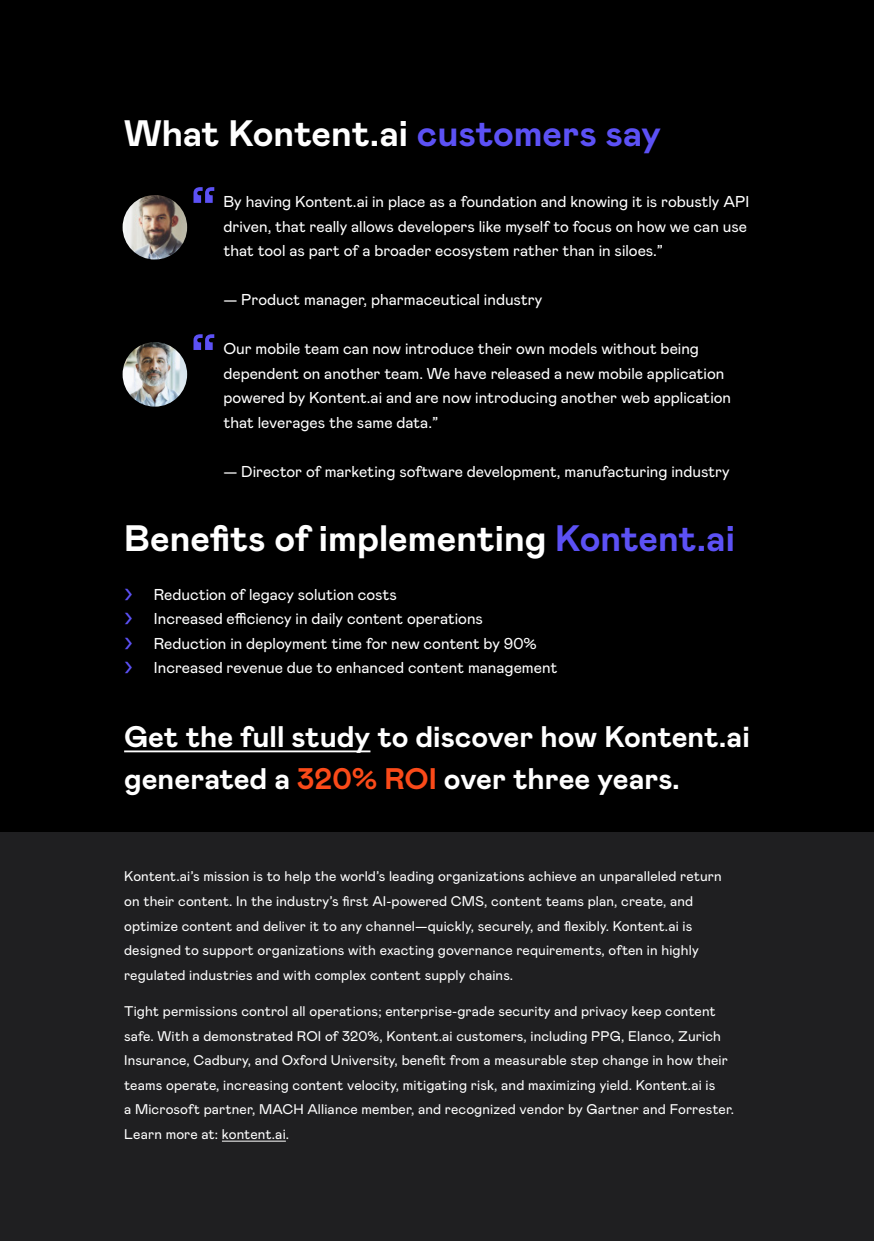
<style>
.page{position:relative;width:874px;height:1241px;background:#fff}
.page>*{position:absolute;margin:0;border:0;box-sizing:border-box;transform-origin:0 0}
.t1{font:700 36.75px "Mabry Pro";color:#fff}
.t2{font:700 29.75px/42px "Mabry Pro";color:#fff}
.t3{font:15.75px/24.5px "Mabry Pro";color:#fff}
.t4{font:14px/24.5px "Mabry Pro";letter-spacing:.01em;color:#fff}
.s1{color:#5c51f5}
.s2{color:#fa4a19}
</style>
<div class="page">
<div style="left:0;top:0;width:873px;height:1240px;background:#000"></div>
<div style="left:0;top:832px;width:873px;height:408px;background:#1f1f21"></div>
<img style="left:122px;top:195px;width:65px;height:64px;border-radius:32px">
<img style="left:122px;top:342px;width:65px;height:64px;border-radius:32px">
<hr style="left:124px;top:750px;width:246px;height:2px;background:#fff">
<hr style="left:222px;top:1140px;width:64px;height:1px;background:#fff">
<svg style="left:193px;top:187px;width:21px;height:16px"></svg>
<svg style="left:193px;top:334px;width:21px;height:16px"></svg>
<h2 class="t1" style="left:124px;top:111px;width:538px">What Kontent.ai <span class="s1">customers say</span></h2>
<p class="t3" style="left:223px;top:190px;width:527px">By having Kontent.ai in place as a foundation and knowing it is robustly API driven, that really allows developers like myself to focus on how we can use that tool as part of a broader ecosystem rather than in siloes.”</p>
<p class="t3" style="left:223px;top:288px;width:320px">— Product manager, pharmaceutical industry</p>
<p class="t3" style="left:223px;top:337px;width:509px">Our mobile team can now introduce their own models without being dependent on another team. We have released a new mobile application powered by Kontent.ai and are now introducing another web application that leverages the same data.”</p>
<p class="t3" style="left:223px;top:459px;width:507px">— Director of marketing software development, manufacturing industry</p>
<h2 class="t1" style="left:124px;top:515px;width:612px">Benefits of implementing <span class="s1">Kontent.ai</span></h2>
<p class="t3" style="left:154px;top:582px;width:244px">Reduction of legacy solution costs</p>
<p class="t3" style="left:154px;top:606px;width:330px">Increased efficiency in daily content operations</p>
<p class="t3" style="left:154px;top:631px;width:384px">Reduction in deployment time for new content by 90%</p>
<p class="t3" style="left:154px;top:655px;width:405px">Increased revenue due to enhanced content management</p>
<h2 class="t2" style="left:124px;top:716px;width:627px">Get the full study to discover how Kontent.ai generated a <span class="s2">320% ROI</span> over three years.</h2>
<p class="t4" style="left:124px;top:864px;width:599px">Kontent.ai’s mission is to help the world’s leading organizations achieve an unparalleled return on their content. In the industry’s first AI-powered CMS, content teams plan, create, and optimize content and deliver it to any channel—quickly, securely, and flexibly. Kontent.ai is designed to support organizations with exacting governance requirements, often in highly regulated industries and with complex content supply chains.</p>
<p class="t4" style="left:124px;top:999px;width:611px">Tight permissions control all operations; enterprise-grade security and privacy keep content safe. With a demonstrated ROI of 320%, Kontent.ai customers, including PPG, Elanco, Zurich Insurance, Cadbury, and Oxford University, benefit from a measurable step change in how their teams operate, increasing content velocity, mitigating risk, and maximizing yield. Kontent.ai is<br>a Microsoft partner, MACH Alliance member, and recognized vendor by Gartner and Forrester.<br>Learn more at: kontent.ai.</p>
</div>
